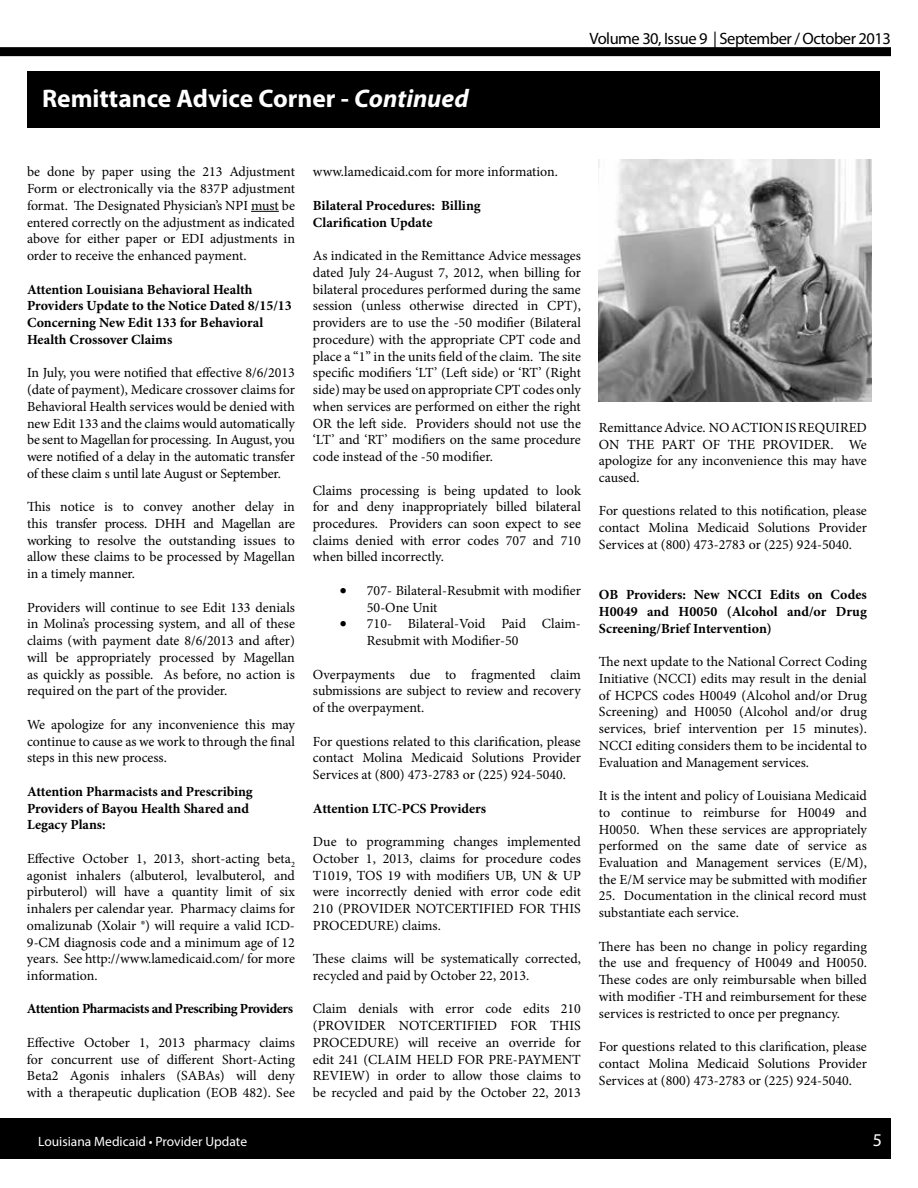
<style>
.page{position:relative;width:918px;height:1188px;background:#fff}
.page>*{position:absolute;margin:0;border:0;box-sizing:border-box;transform-origin:0 0}
.t1{font:700 25.5px "Myriad Pro";color:#fff}
.t2{font:18px "Myriad Pro";color:#fff}
.t3{font:16.5px "Myriad Pro";letter-spacing:-.03em;color:#000}
.t4{font:13.95px/16.8px "Minion Pro";color:#000;text-align:justify}
.t5{font:700 13.95px/16.8px "Minion Pro";letter-spacing:-.005em;color:#000}
.t6{font:700 13.95px "Minion Pro";letter-spacing:-.035em;color:#000}
.t7{font:13.5px "Myriad Pro";color:#fff}
.s1{font-style:italic}
</style>
<div class="page">
<div style="left:0;top:1119px;width:891px;height:40px;background:#000"></div>
<div style="left:0;top:47px;width:891px;height:9px;background:#000"></div>
<div style="left:27px;top:71px;width:852px;height:56px;background:#000"></div>
<svg style="left:251px;top:211px;width:28px;height:1px"></svg>
<img style="left:599px;top:160px;width:273px;height:241px">
<h1 class="t1" style="left:42px;top:82px;width:428px">Remittance Advice Corner - <span class="s1">Continued</span></h1>
<p class="t3" style="left:590px;top:28px;width:303px">Volume 30, Issue 9 | September / October 2013</p>
<p class="t4" style="left:27px;top:164px;width:269px">be done by paper using the 213 Adjustment Form or electronically via the 837P adjustment format. The Designated Physician’s NPI must be entered correctly on the adjustment as indicated above for either paper or EDI adjustments in order to receive the enhanced payment.</p>
<p class="t5" style="left:27px;top:281px;width:266px">Attention Louisiana Behavioral Health Providers Update to the Notice Dated 8/15/13<br>Concerning New Edit 133 for Behavioral Health Crossover Claims</p>
<p class="t4" style="left:27px;top:365px;width:269px">In July, you were notified that effective 8/6/2013 (date of payment), Medicare crossover claims for Behavioral Health services would be denied with new Edit 133 and the claims would automatically be sent to Magellan for processing. In August, you were notified of a delay in the automatic transfer of these claim s until late August or September.</p>
<p class="t4" style="left:27px;top:498px;width:269px">This notice is to convey another delay in this transfer process. DHH and Magellan are working to resolve the outstanding issues to allow these claims to be processed by Magellan in a timely manner.</p>
<p class="t4" style="left:27px;top:599px;width:269px">Providers will continue to see Edit 133 denials in Molina’s processing system, and all of these claims (with payment date 8/6/2013 and after) will be appropriately processed by Magellan as quickly as possible. As before, no action is required on the part of the provider.</p>
<p class="t4" style="left:27px;top:716px;width:269px">We apologize for any inconvenience this may continue to cause as we work to through the final steps in this new process.</p>
<p class="t5" style="left:27px;top:783px;width:227px">Attention Pharmacists and Prescribing<br>Providers of Bayou Health Shared and<br>Legacy Plans:</p>
<p class="t4" style="left:27px;top:850px;width:269px">Effective October 1, 2013, short-acting beta<sub>2 </sub>agonist inhalers (albuterol, levalbuterol, and pirbuterol) will have a quantity limit of six inhalers per calendar year. Pharmacy claims for omalizunab (Xolair ®) will require a valid ICD-9-CM diagnosis code and a minimum age of 12 years. See http://www.lamedicaid.com/ for more information.</p>
<p class="t6" style="left:27px;top:999px;width:268px">Attention Pharmacists and Prescribing Providers</p>
<p class="t4" style="left:27px;top:1034px;width:269px">Effective October 1, 2013 pharmacy claims for concurrent use of different Short-Acting Beta2 Agonis inhalers (SABAs) will deny with a therapeutic duplication (EOB 482). See</p>
<p class="t4" style="left:313px;top:164px;width:247px">www.lamedicaid.com for more information.</p>
<p class="t5" style="left:313px;top:197px;width:169px">Bilateral Procedures: Billing<br>Clarification Update</p>
<p class="t4" style="left:313px;top:247px;width:270px">As indicated in the Remittance Advice messages dated July 24-August 7, 2012, when billing for bilateral procedures performed during the same session (unless otherwise directed in CPT), providers are to use the -50 modifier (Bilateral procedure) with the appropriate CPT code and place a “1” in the units field of the claim. The site specific modifiers ‘LT’ (Left side) or ‘RT’ (Right side) may be used on appropriate CPT codes only when services are performed on either the right OR the left side. Providers should not use the ‘LT’ and ‘RT’ modifiers on the same procedure code instead of the -50 modifier.</p>
<p class="t4" style="left:313px;top:482px;width:269px">Claims processing is being updated to look for and deny inappropriately billed bilateral procedures. Providers can soon expect to see claims denied with error codes 707 and 710 when billed incorrectly.</p>
<p class="t4" style="left:367px;top:582px;width:215px;text-indent:-27px">• 707- Bilateral-Resubmit with modifier<br>50-One Unit</p>
<p class="t4" style="left:367px;top:616px;width:215px;text-indent:-27px">• 710- Bilateral-Void Paid Claim-<br>Resubmit with Modifier-50</p>
<p class="t4" style="left:313px;top:666px;width:269px">Overpayments due to fragmented claim submissions are subject to review and recovery of the overpayment.</p>
<p class="t4" style="left:313px;top:733px;width:269px">For questions related to this clarification, please contact Molina Medicaid Solutions Provider Services at (800) 473-2783 or (225) 924-5040.</p>
<p class="t5" style="left:313px;top:800px;width:175px">Attention LTC-PCS Providers</p>
<p class="t4" style="left:313px;top:833px;width:269px">Due to programming changes implemented October 1, 2013, claims for procedure codes T1019, TOS 19 with modifiers UB, UN &amp; UP were incorrectly denied with error code edit 210 (PROVIDER NOTCERTIFIED FOR THIS PROCEDURE) claims.</p>
<p class="t4" style="left:313px;top:950px;width:269px">These claims will be systematically corrected, recycled and paid by October 22, 2013.</p>
<p class="t4" style="left:313px;top:1001px;width:269px">Claim denials with error code edits 210 (PROVIDER NOTCERTIFIED FOR THIS PROCEDURE) will receive an override for edit 241 (CLAIM HELD FOR PRE-PAYMENT REVIEW) in order to allow those claims to be recycled and paid by the October 22, 2013</p>
<p class="t4" style="left:599px;top:419px;width:269px">Remittance Advice. NO ACTION IS REQUIRED ON THE PART OF THE PROVIDER. We apologize for any inconvenience this may have caused.</p>
<p class="t4" style="left:599px;top:503px;width:269px">For questions related to this notification, please contact Molina Medicaid Solutions Provider Services at (800) 473-2783 or (225) 924-5040.</p>
<p class="t5" style="left:599px;top:586px;width:269px;text-align:justify">OB Providers: New NCCI Edits on Codes H0049 and H0050 (Alcohol and/or Drug Screening/Brief Intervention)</p>
<p class="t4" style="left:599px;top:653px;width:269px">The next update to the National Correct Coding Initiative (NCCI) edits may result in the denial of HCPCS codes H0049 (Alcohol and/or Drug Screening) and H0050 (Alcohol and/or drug services, brief intervention per 15 minutes).<br>NCCI editing considers them to be incidental to Evaluation and Management services.</p>
<p class="t4" style="left:599px;top:787px;width:270px">It is the intent and policy of Louisiana Medicaid to continue to reimburse for H0049 and H0050. When these services are appropriately performed on the same date of service as Evaluation and Management services (E/M), the E/M service may be submitted with modifier</p>
<p class="t4" style="left:599px;top:888px;width:269px">25. Documentation in the clinical record must substantiate each service.</p>
<p class="t4" style="left:599px;top:938px;width:269px">There has been no change in policy regarding the use and frequency of H0049 and H0050.<br>These codes are only reimbursable when billed with modifier -TH and reimbursement for these services is restricted to once per pregnancy.</p>
<p class="t4" style="left:599px;top:1038px;width:269px">For questions related to this clarification, please contact Molina Medicaid Solutions Provider Services at (800) 473-2783 or (225) 924-5040.</p>
<p class="t7" style="left:38px;top:1133px;width:210px">Louisiana Medicaid • Provider Update</p>
<p class="t2" style="left:873px;top:1128px;width:11px">5</p>
</div>
